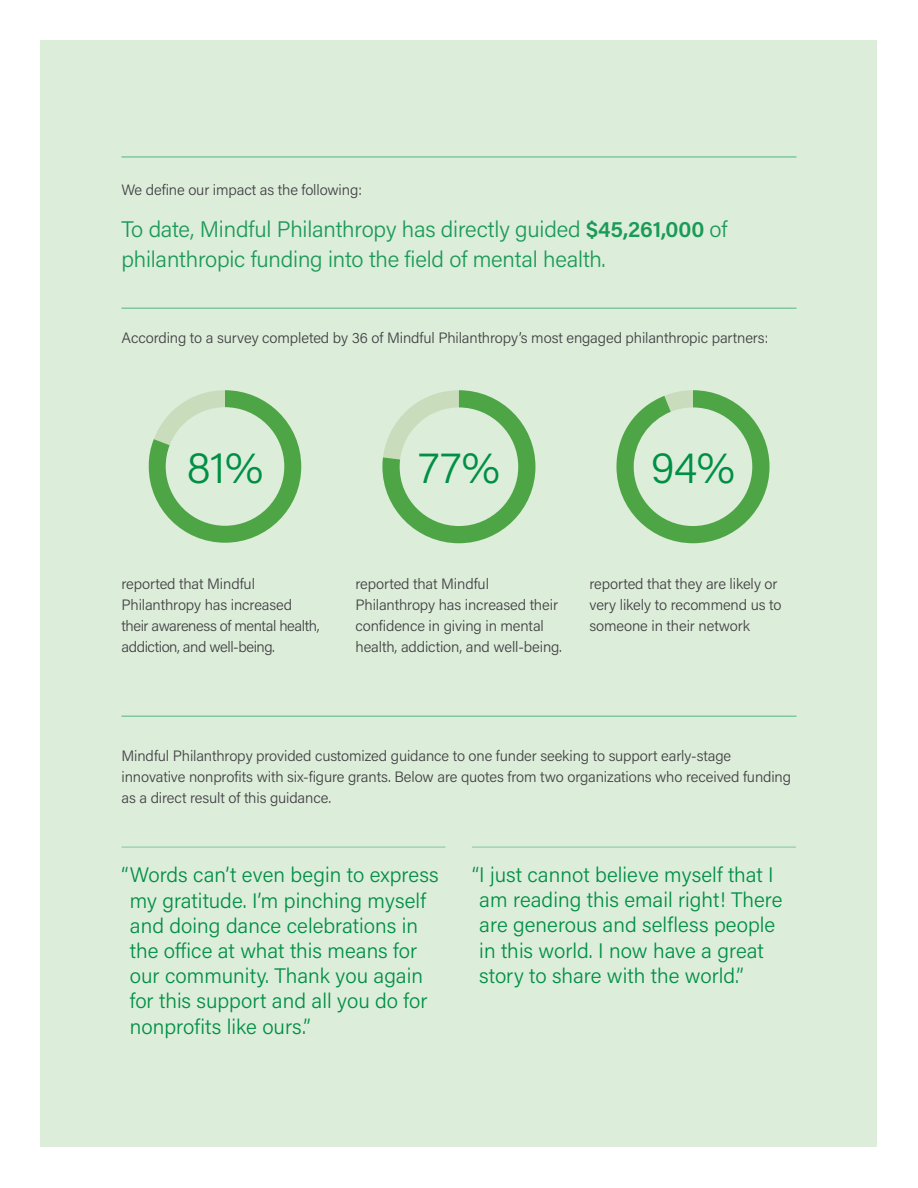
<style>
.page{position:relative;width:918px;height:1188px;background:#fff}
.page>*{position:absolute;margin:0;border:0;box-sizing:border-box;transform-origin:0 0}
.t1{font:44.7px "Acumin Variable Concept";color:#008f45}
.t2{font:22.5px/30px "Acumin Variable Concept";letter-spacing:-.01em;color:#1a9a57}
.t3{font:21px/25.2px "Acumin Variable Concept";color:#008f45}
.t4{font:15px/21px "Acumin Variable Concept";letter-spacing:-.01em;color:#414042}
</style>
<div class="page">
<div style="left:40px;top:40px;width:838px;height:1108px;background:#dcedda"></div>
<hr style="left:122px;top:156px;width:674px;height:2px;background:#80c7a2">
<hr style="left:122px;top:716px;width:674px;height:1px;background:#80c7a2">
<hr style="left:122px;top:308px;width:674px;height:1px;background:#80c7a2">
<hr style="left:122px;top:847px;width:324px;height:1px;background:#80c7a2">
<hr style="left:472px;top:847px;width:324px;height:1px;background:#80c7a2">
<svg style="left:149px;top:390px;width:152px;height:153px"></svg>
<svg style="left:382px;top:390px;width:153px;height:153px"></svg>
<svg style="left:616px;top:390px;width:154px;height:153px"></svg>
<p class="t4" style="left:122px;top:179px;width:242px">We define our impact as the following:</p>
<h2 class="t2" style="left:122px;top:213px;width:607px">To date, Mindful Philanthropy has directly guided $45,261,000 of philanthropic funding into the field of mental health.</h2>
<p class="t4" style="left:122px;top:326px;width:648px">According to a survey completed by 36 of Mindful Philanthropy’s most engaged philanthropic partners:</p>
<h1 class="t1" style="left:187px;top:437px;width:78px">81%</h1>
<h1 class="t1" style="left:419px;top:437px;width:83px">77%</h1>
<h1 class="t1" style="left:651px;top:437px;width:85px">94%</h1>
<p class="t4" style="left:122px;top:573px;width:199px">reported that Mindful<br>Philanthropy has increased their awareness of mental health, addiction, and well-being.</p>
<p class="t4" style="left:356px;top:573px;width:208px">reported that Mindful<br>Philanthropy has increased their confidence in giving in mental health, addiction, and well-being.</p>
<p class="t4" style="left:590px;top:573px;width:193px">reported that they are likely or very likely to recommend us to someone in their network</p>
<p class="t4" style="left:122px;top:745px;width:671px">Mindful Philanthropy provided customized guidance to one funder seeking to support early-stage innovative nonprofits with six-figure grants. Below are quotes from two organizations who received funding as a direct result of this guidance.</p>
<h3 class="t3" style="left:130px;top:862px;width:311px;text-indent:-8px">“Words can’t even begin to express my gratitude. I’m pinching myself and doing dance celebrations in the office at what this means for our community. Thank you again for this support and all you do for nonprofits like ours.”</h3>
<h3 class="t3" style="left:479px;top:861px;width:305px;text-indent:-7px">“I just cannot believe myself that I am reading this email right! There are generous and selfless people in this world. I now have a great story to share with the world.”</h3>
</div>
